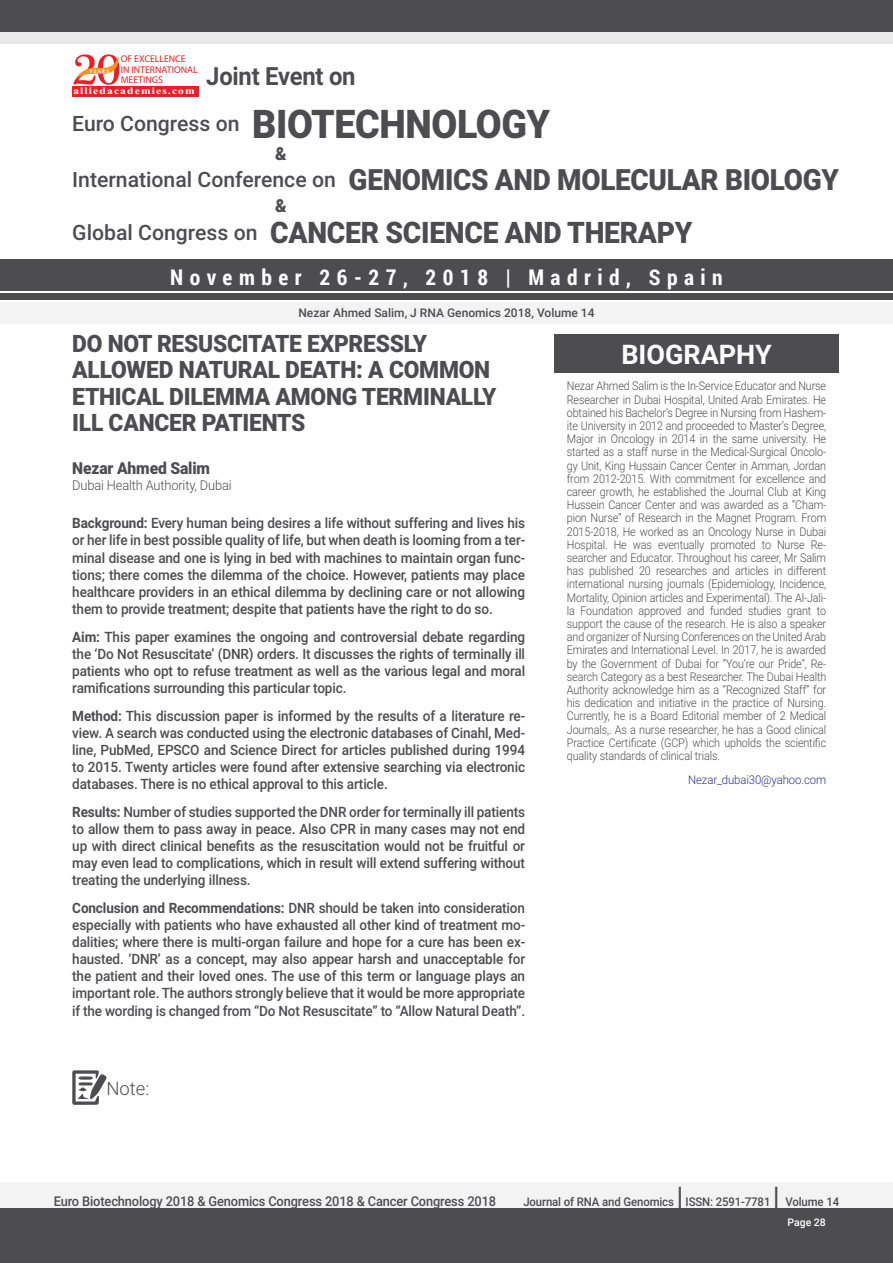
<style>
.page{position:relative;width:893px;height:1263px;background:#fff}
.page>*{position:absolute;margin:0;border:0;box-sizing:border-box;transform-origin:0 0}
.t1{font:900 29.7px "Roboto";letter-spacing:-.01em;color:#4d4d4f;scale:.95 1}
.t2{font:900 29.25px "Roboto";letter-spacing:-.01em;color:#4d4d4f;scale:.95 1}
.t3{font:700 27px "Roboto";color:#fff}
.t4{font:500 27px "Roboto";color:#4d4d4f;scale:.95 1}
.t5{font:700 25.05px "Roboto";letter-spacing:-.01em;color:#4d4d4f;scale:.95 1}
.t6{font:900 24px/26.4px "Roboto";letter-spacing:-.01em;color:#4d4d4f;scale:.95 1}
.t7{font:700 21.6px "Roboto Condensed";letter-spacing:.3em;color:#fff}
.t8{font:500 21.15px "Roboto";color:#4d4d4f}
.t9{font:300 18.45px "Roboto";color:#4d4d4f}
.t10{font:900 18px "Roboto";color:#4d4d4f;scale:.95 1}
.t11{font:900 16.5px "Roboto";letter-spacing:-.01em;color:#4d4d4f;scale:.95 1}
.t12{font:500 14.25px/17.1px "Roboto";letter-spacing:-.01em;color:#4d4d4f;text-align:justify;scale:.95 1}
.t13{font:500 13.5px "Roboto";letter-spacing:-.01em;color:#4d4d4f;scale:.95 1}
.t14{font:300 13.5px "Roboto";letter-spacing:-.01em;color:#4d4d4f;scale:.95 1}
.t15{font:300 12px/13.2px "Roboto";letter-spacing:-.01em;color:#4d4d4f;text-align:justify;scale:.9 1}
.t16{font:500 12px "Roboto";letter-spacing:-.01em;color:#4d4d4f;scale:.95 1}
.t17{font:500 12px "Roboto";letter-spacing:-.01em;color:#4d4d4f}
.t18{font:300 12px "Roboto";letter-spacing:-.01em;color:#2e3092;scale:.95 1}
.t19{font:500 10.5px "Roboto";color:#fff}
.t20{font:9.75px/10.5px "Myriad Pro";color:#ed1f24}
.t21{font:700 9.75px "Times New Roman";letter-spacing:.1em;color:#fff;scale:1.18 1}
.t22{font:4.95px "Oregon LDO Black";letter-spacing:.24em;color:#fff;scale:1.06 1}
.s1{font-weight:900;font-size:39.6px}
.s2{font-weight:500;font-size:21.15px}
.s3{font-weight:700}
</style>
<div class="page">
<div style="left:0;top:1182px;width:893px;height:27px;background:#f3f3f4"></div>
<div style="left:0;top:1209px;width:893px;height:54px;background:#4d4d4f"></div>
<svg style="left:72px;top:1070px;width:35px;height:35px"></svg>
<div style="left:0;top:13px;width:893px;height:31px;background:#eaeaeb"></div>
<div style="left:0;top:259px;width:893px;height:31px;background:#4d4d4f"></div>
<div style="left:0;top:0;width:893px;height:31px;background:#4d4d4f"></div>
<div style="left:0;top:293px;width:893px;height:7px;background:#4d4d4f"></div>
<div style="left:0;top:302px;width:893px;height:21px;background:#f3f3f4"></div>
<div style="left:72px;top:86px;width:127px;height:10px;background:#ed1f24"></div>
<svg style="left:74px;top:54px;width:46px;height:31px"></svg>
<div style="left:554px;top:334px;width:285px;height:39px;background:#4d4d4f"></div>
<p class="t20" style="left:121px;top:54px;width:79px">OF EXCELLENCE<br>IN INTERNATIONAL<br>MEETINGS</p>
<p class="t21" style="left:73px;top:84px;width:104px">alliedacademies.com</p>
<p class="t22" style="left:90px;top:68px;width:20px">YEARS</p>
<h3 class="t5" style="left:206px;top:59px;width:159px">Joint Event on</h3>
<h3 class="t8" style="left:72px;top:108px;width:479px">Euro Congress on <span class="s1">BIOTECHNOLOGY</span></h3>
<h2 class="t2" style="left:72px;top:159px;width:808px"><span class="s2">International Conference on</span> GENOMICS AND MOLECULAR BIOLOGY</h2>
<h1 class="t1" style="left:72px;top:212px;width:654px"><span class="s2">Global Congress on</span> CANCER SCIENCE AND THERAPY</h1>
<p class="t10" style="left:275px;top:141px;width:14px">&amp;</p>
<p class="t10" style="left:275px;top:193px;width:14px">&amp;</p>
<h3 class="t7" style="left:170px;top:262px;width:554px">November 26-27, 2018 | Madrid, Spain</h3>
<p class="t17" style="left:298px;top:304px;width:298px">Nezar Ahmed Salim, J RNA Genomics 2018, Volume 14</p>
<h3 class="t6" style="left:72px;top:329px;width:448px">DO NOT RESUSCITATE EXPRESSLY<br>ALLOWED NATURAL DEATH: A COMMON<br>ETHICAL DILEMMA AMONG TERMINALLY<br>ILL CANCER PATIENTS</h3>
<p class="t11" style="left:72px;top:456px;width:147px">Nezar Ahmed Salim</p>
<p class="t14" style="left:72px;top:476px;width:169px">Dubai Health Authority, Dubai</p>
<p class="t12" style="left:72px;top:514px;width:478px"><span class="s3">Background:</span> Every human being desires a life without suffering and lives his or her life in best possible quality of life, but when death is looming from a ter&shy;minal disease and one is lying in bed with machines to maintain organ func&shy;tions; there comes the dilemma of the choice. However, patients may place healthcare providers in an ethical dilemma by declining care or not allowing them to provide treatment; despite that patients have the right to do so.</p>
<p class="t12" style="left:72px;top:627px;width:478px"><span class="s3">Aim:</span> This paper examines the ongoing and controversial debate regarding the ‘Do Not Resuscitate’ (DNR) orders. It discusses the rights of terminally ill patients who opt to refuse treatment as well as the various legal and moral ramifications surrounding this particular topic.</p>
<p class="t12" style="left:72px;top:706px;width:478px"><span class="s3">Method:</span> This discussion paper is informed by the results of a literature re&shy;view. A search was conducted using the electronic databases of Cinahl, Med&shy;line, PubMed, EPSCO and Science Direct for articles published during 1994 to 2015. Twenty articles were found after extensive searching via electronic databases. There is no ethical approval to this article.</p>
<p class="t12" style="left:72px;top:803px;width:478px"><span class="s3">Results:</span> Number of studies supported the DNR order for terminally ill patients to allow them to pass away in peace. Also CPR in many cases may not end up with direct clinical benefits as the resuscitation would not be fruitful or may even lead to complications, which in result will extend suffering without treating the underlying illness.</p>
<p class="t12" style="left:72px;top:899px;width:478px"><span class="s3">Conclusion and Recommendations:</span> DNR should be taken into consideration especially with patients who have exhausted all other kind of treatment mo&shy;dalities; where there is multi-organ failure and hope for a cure has been ex&shy;hausted. ‘DNR’ as a concept, may also appear harsh and unacceptable for the patient and their loved ones. The use of this term or language plays an important role. The authors strongly believe that it would be more appropriate if the wording is changed from “Do Not Resuscitate” to “Allow Natural Death”.</p>
<h3 class="t3" style="left:621px;top:335px;width:152px">BIOGRAPHY</h3>
<p class="t15" style="left:567px;top:379px;width:290px">Nezar Ahmed Salim is the In-Service Educator and Nurse Researcher in Dubai Hospital, United Arab Emirates. He obtained his Bachelor’s Degree in Nursing from Hashem&shy;ite University in 2012 and proceeded to Master’s Degree, Major in Oncology in 2014 in the same university. He started as a staff nurse in the Medical-Surgical Oncolo&shy;gy Unit, King Hussain Cancer Center in Amman, Jordan from 2012-2015. With commitment for excellence and career growth, he established the Journal Club at King Hussein Cancer Center and was awarded as a “Cham&shy;pion Nurse” of Research in the Magnet Program. From 2015-2018, He worked as an Oncology Nurse in Dubai Hospital. He was eventually promoted to Nurse Re&shy;searcher and Educator. Throughout his career, Mr Salim has published 20 researches and articles in different international nursing journals (Epidemiology, Incidence, Mortality, Opinion articles and Experimental). The Al-Jali&shy;la Foundation approved and funded studies grant to support the cause of the research. He is also a speaker and organizer of Nursing Conferences on the United Arab Emirates and International Level. In 2017, he is awarded by the Government of Dubai for “You’re our Pride”, Re&shy;search Category as a best Researcher. The Dubai Health Authority acknowledge him as a “Recognized Staff” for his dedication and initiative in the practice of Nursing.<br>Currently, he is a Board Editorial member of 2 Medical Journals,. As a nurse researcher, he has a Good clinical Practice Certificate (GCP) which upholds the scientific quality standards of clinical trials.</p>
<p class="t18" style="left:688px;top:771px;width:147px">Nezar_dubai30@yahoo.com</p>
<p class="t9" style="left:106px;top:1075px;width:44px">Note:</p>
<p class="t13" style="left:54px;top:1191px;width:467px">Euro Biotechnology 2018 &amp; Genomics Congress 2018 &amp; Cancer Congress 2018</p>
<p class="t16" style="left:523px;top:1193px;width:160px">Journal of RNA and Genomics</p>
<h3 class="t4" style="left:677px;top:1177px;width:8px">|</h3>
<p class="t16" style="left:686px;top:1193px;width:91px">ISSN: 2591-7781</p>
<h3 class="t4" style="left:773px;top:1177px;width:8px">|</h3>
<p class="t16" style="left:785px;top:1193px;width:58px">Volume 14</p>
<p class="t19" style="left:787px;top:1215px;width:40px">Page 28</p>
</div>
